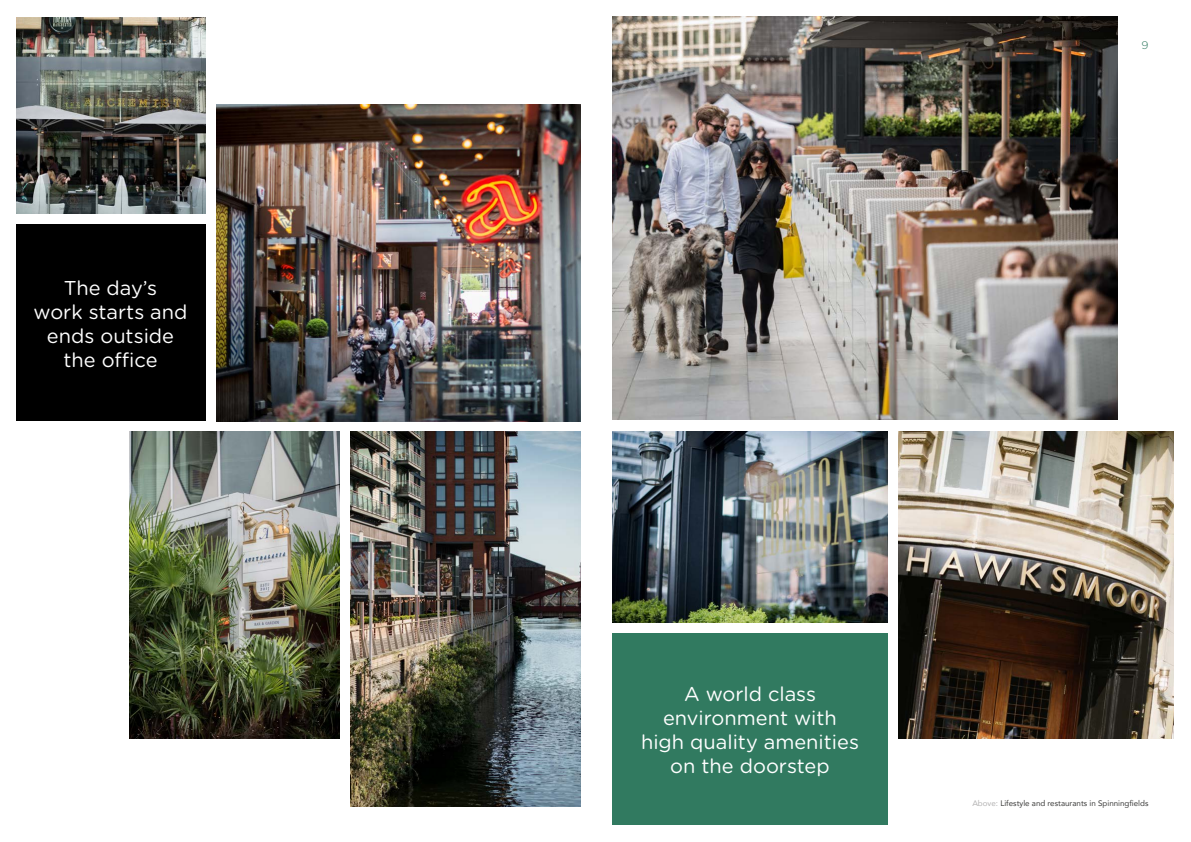
<style>
.page{position:relative;width:1191px;height:842px;background:#fff}
.page>*{position:absolute;margin:0;border:0;box-sizing:border-box;transform-origin:0 0}
.t1{font:20px/24px "Gotham Rounded";color:#fff;text-align:center}
.t2{font:300 11px "Gotham";color:#317a60}
.t3{font:8px "Avenir";color:#3c3c3b}
.s1{color:#b3b2b2}
</style>
<div class="page">
<img style="left:612px;top:16px;width:505px;height:404px">
<img style="left:899px;top:431px;width:275px;height:307px">
<div style="left:612px;top:634px;width:275px;height:191px;background:#317a60"></div>
<img style="left:612px;top:431px;width:275px;height:191px">
<img style="left:351px;top:431px;width:229px;height:375px">
<div style="left:16px;top:224px;width:189px;height:197px;background:#000"></div>
<img style="left:16px;top:17px;width:189px;height:197px">
<img style="left:216px;top:105px;width:364px;height:316px">
<img style="left:129px;top:431px;width:210px;height:307px">
<p class="t1" style="left:34px;top:275px;width:155px">The day’s<br>work starts and ends outside the office</p>
<p class="t2" style="left:1141px;top:39px;width:9px">9</p>
<p class="t1" style="left:641px;top:681px;width:219px">A world class environment with high quality amenities on the doorstep</p>
<p class="t3" style="left:972px;top:797px;width:178px"><span class="s1">Above:</span> Lifestyle and restaurants in Spinningfields</p>
</div>
